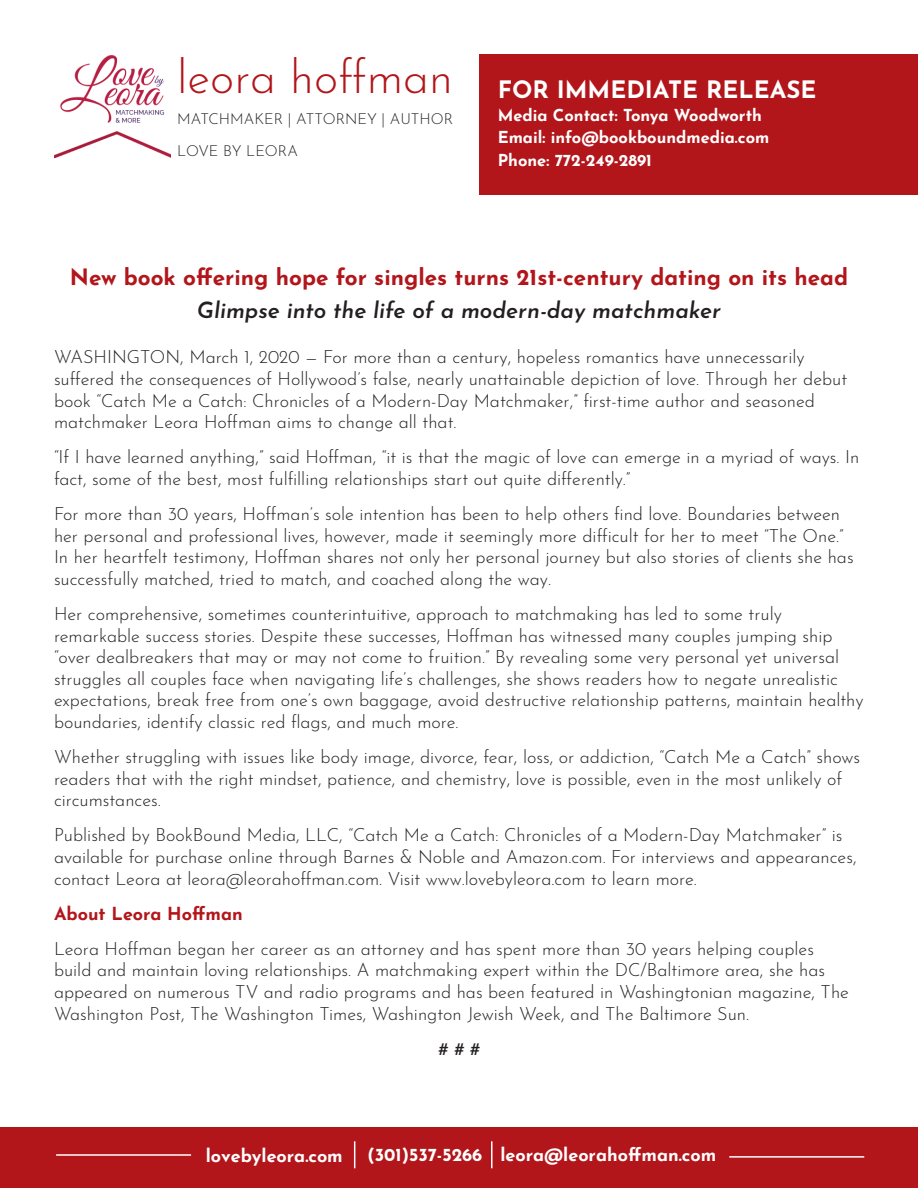
<style>
.page{position:relative;width:918px;height:1188px;background:#fff}
.page>*{position:absolute;margin:0;border:0;box-sizing:border-box;transform-origin:0 0}
.t1{font:300 46.5px "Josefin Sans";color:#b2151a}
.t2{font:700 24px "Josefin Sans";color:#fff}
.t3{font:700 22.5px "Josefin Sans";color:#b2151a}
.t4{font:italic 600 22.5px "Josefin Sans";color:#231f20}
.t5{font:300 18px/21.6px "Josefin Sans";color:#231f20}
.t6{font:700 18px "Josefin Sans";color:#fff}
.t7{font:700 18px "Josefin Sans";color:#b2151a}
.t8{font:italic 18px "Josefin Sans";color:#231f20}
.t9{font:700 16.5px "Josefin Sans";color:#fff}
.t10{font:300 15px "Josefin Sans";color:#231f20}
</style>
<div class="page">
<div style="left:0;top:1128px;width:918px;height:60px;background:#b2151a"></div>
<img style="left:54px;top:55px;width:116px;height:103px">
<hr style="left:56px;top:1154px;width:135px;height:2px;background:#fff">
<hr style="left:729px;top:1156px;width:135px;height:2px;background:#fff">
<svg style="left:354px;top:1141px;width:1px;height:27px"></svg>
<hr style="left:491px;top:1141px;width:2px;height:27px;background:#fff">
<div style="left:480px;top:54px;width:438px;height:140px;background:#b2151a"></div>
<p class="t1" style="left:177px;top:40px;width:277px">leora hoffman</p>
<p class="t10" style="left:177px;top:107px;width:278px">MATCHMAKER | ATTORNEY | AUTHOR</p>
<p class="t10" style="left:177px;top:139px;width:122px">LOVE BY LEORA</p>
<p class="t2" style="left:498px;top:69px;width:320px">FOR IMMEDIATE RELEASE</p>
<p class="t9" style="left:498px;top:100px;width:266px">Media Contact: Tonya Woodworth</p>
<p class="t9" style="left:498px;top:123px;width:273px">Email: info@bookboundmedia.com</p>
<p class="t9" style="left:498px;top:145px;width:156px">Phone: 772-249-2891</p>
<p class="t3" style="left:70px;top:257px;width:780px">New book offering hope for singles turns 21st-century dating on its head</p>
<p class="t4" style="left:197px;top:291px;width:526px">Glimpse into the life of a modern-day matchmaker</p>
<p class="t5" style="left:54px;top:345px;width:795px">WASHINGTON, March 1, 2020 — For more than a century, hopeless romantics have unnecessarily suffered the consequences of Hollywood’s false, nearly unattainable depiction of love. Through her debut book “Catch Me a Catch: Chronicles of a Modern-Day Matchmaker,” first-time author and seasoned matchmaker Leora Hoffman aims to change all that.</p>
<p class="t5" style="left:54px;top:445px;width:807px">“If I have learned anything,” said Hoffman, “it is that the magic of love can emerge in a myriad of ways. In fact, some of the best, most fulfilling relationships start out quite differently.”</p>
<p class="t5" style="left:54px;top:501px;width:801px">For more than 30 years, Hoffman’s sole intention has been to help others find love. Boundaries between her personal and professional lives, however, made it seemingly more difficult for her to meet “The One.” In her heartfelt testimony, Hoffman shares not only her personal journey but also stories of clients she has successfully matched, tried to match, and coached along the way.</p>
<p class="t5" style="left:54px;top:601px;width:811px">Her comprehensive, sometimes counterintuitive, approach to matchmaking has led to some truly remarkable success stories. Despite these successes, Hoffman has witnessed many couples jumping ship “over dealbreakers that may or may not come to fruition.” By revealing some very personal yet universal struggles all couples face when navigating life’s challenges, she shows readers how to negate unrealistic expectations, break free from one’s own baggage, avoid destructive relationship patterns, maintain healthy boundaries, identify classic red flags, and much more.</p>
<p class="t5" style="left:54px;top:744px;width:808px">Whether struggling with issues like body image, divorce, fear, loss, or addiction, “Catch Me a Catch” shows readers that with the right mindset, patience, and chemistry, love is possible, even in the most unlikely of circumstances.</p>
<p class="t5" style="left:54px;top:823px;width:804px">Published by BookBound Media, LLC, “Catch Me a Catch: Chronicles of a Modern-Day Matchmaker” is available for purchase online through Barnes &amp; Noble and Amazon.com. For interviews and appearances, contact Leora at leora@leorahoffman.com. Visit www.lovebyleora.com to learn more.</p>
<p class="t7" style="left:54px;top:897px;width:190px">About Leora Hoffman</p>
<p class="t5" style="left:54px;top:936px;width:797px">Leora Hoffman began her career as an attorney and has spent more than 30 years helping couples build and maintain loving relationships. A matchmaking expert within the DC/Baltimore area, she has appeared on numerous TV and radio programs and has been featured in Washingtonian magazine, The Washington Post, The Washington Times, Washington Jewish Week, and The Baltimore Sun.</p>
<p class="t8" style="left:438px;top:1033px;width:44px"># # #</p>
<p class="t6" style="left:206px;top:1139px;width:139px">lovebyleora.com</p>
<p class="t6" style="left:367px;top:1138px;width:117px">(301)537-5266</p>
<p class="t6" style="left:500px;top:1139px;width:217px">leora@leorahoffman.com</p>
</div>
